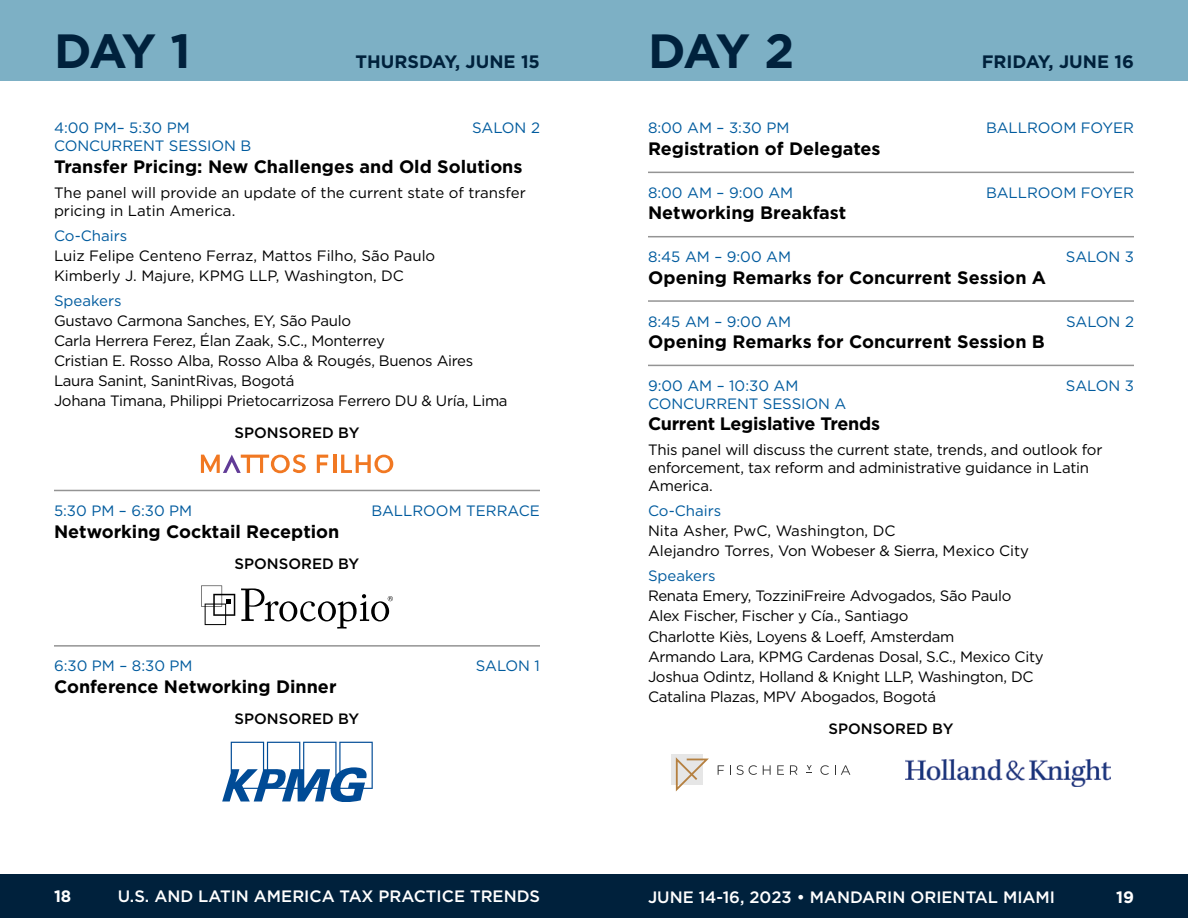
<style>
.page{position:relative;width:1188px;height:918px;background:#fff}
.page>*{position:absolute;margin:0;border:0;box-sizing:border-box;transform-origin:0 0}
.t1{font:700 48px "Gotham";letter-spacing:-.08em;color:#00213c}
.t2{font:700 18px "Gotham";color:#000}
.t3{font:700 18px "Gotham";color:#00213c}
.t4{font:700 18px "Gotham";letter-spacing:-.02em;color:#000}
.t5{font:500 16.5px "Gotham";color:#fff}
.t6{font:700 16.5px "Gotham";color:#fff}
.t7{font:15px/20.1px "Gotham";letter-spacing:-.02em;color:#000}
.t8{font:15px "Gotham";color:#005b9e}
.t9{font:15px/20.1px "Gotham";color:#000}
.t10{font:500 15px "Gotham";color:#000}
</style>
<div class="page">
<div style="left:594px;top:0;width:594px;height:81px;background:#7db0c5"></div>
<div style="left:594px;top:874px;width:594px;height:44px;background:#00213c"></div>
<div style="left:0;top:874px;width:594px;height:44px;background:#00213c"></div>
<div style="left:0;top:0;width:594px;height:81px;background:#7db0c5"></div>
<svg style="left:317px;top:455px;width:11px;height:18px"></svg>
<hr style="left:333px;top:455px;width:3px;height:18px;background:#f17822">
<svg style="left:341px;top:455px;width:52px;height:18px"></svg>
<svg style="left:201px;top:454px;width:105px;height:19px"></svg>
<hr style="left:54px;top:490px;width:486px;height:1px;background:#949494">
<svg style="left:201px;top:586px;width:34px;height:39px"></svg>
<svg style="left:241px;top:588px;width:152px;height:41px"></svg>
<hr style="left:54px;top:645px;width:486px;height:2px;background:#949494">
<svg style="left:222px;top:742px;width:151px;height:60px"></svg>
<hr style="left:648px;top:172px;width:486px;height:1px;background:#949494">
<hr style="left:648px;top:236px;width:486px;height:1px;background:#949494">
<hr style="left:648px;top:300px;width:486px;height:2px;background:#949494">
<hr style="left:648px;top:365px;width:486px;height:1px;background:#949494">
<svg style="left:671px;top:755px;width:31px;height:30px"></svg>
<svg style="left:676px;top:757px;width:33px;height:34px"></svg>
<svg style="left:718px;top:765px;width:6px;height:10px"></svg>
<svg style="left:737px;top:765px;width:20px;height:10px"></svg>
<svg style="left:763px;top:765px;width:8px;height:10px"></svg>
<svg style="left:777px;top:765px;width:7px;height:10px"></svg>
<svg style="left:790px;top:765px;width:7px;height:10px"></svg>
<svg style="left:820px;top:765px;width:9px;height:10px"></svg>
<svg style="left:835px;top:765px;width:15px;height:10px"></svg>
<svg style="left:806px;top:765px;width:6px;height:8px"></svg>
<img style="left:905px;top:759px;width:206px;height:27px">
<h1 class="t1" style="left:54px;top:19px;width:138px">DAY 1</h1>
<p class="t3" style="left:356px;top:49px;width:186px">THURSDAY, JUNE 15</p>
<p class="t8" style="left:54px;top:119px;width:137px">4:00 PM– 5:30 PM</p>
<p class="t8" style="left:472px;top:119px;width:69px">SALON 2</p>
<p class="t8" style="left:54px;top:137px;width:199px">CONCURRENT SESSION B</p>
<p class="t2" style="left:54px;top:155px;width:470px">Transfer Pricing: New Challenges and Old Solutions</p>
<p class="t9" style="left:54px;top:183px;width:473px;line-height:18px">The panel will provide an update of the current state of transfer pricing in Latin America.</p>
<p class="t8" style="left:54px;top:226px;width:75px">Co-Chairs</p>
<p class="t9" style="left:54px;top:245px;width:383px">Luiz Felipe Centeno Ferraz, Mattos Filho, São Paulo<br>Kimberly J. Majure, KPMG LLP, Washington, DC</p>
<p class="t8" style="left:54px;top:291px;width:69px">Speakers</p>
<p class="t7" style="left:54px;top:310px;width:455px">Gustavo Carmona Sanches, EY, São Paulo<br>Carla Herrera Ferez, Élan Zaak, S.C., Monterrey<br>Cristian E. Rosso Alba, Rosso Alba &amp; Rougés, Buenos Aires Laura Sanint, SanintRivas, Bogotá<br>Johana Timana, Philippi Prietocarrizosa Ferrero DU &amp; Uría, Lima</p>
<p class="t10" style="left:235px;top:423px;width:126px">SPONSORED BY</p>
<p class="t8" style="left:54px;top:501px;width:140px">5:30 PM – 6:30 PM</p>
<p class="t8" style="left:371px;top:501px;width:170px">BALLROOM TERRACE</p>
<p class="t2" style="left:54px;top:519px;width:287px">Networking Cocktail Reception</p>
<p class="t10" style="left:235px;top:554px;width:126px">SPONSORED BY</p>
<p class="t8" style="left:54px;top:656px;width:140px">6:30 PM – 8:30 PM</p>
<p class="t8" style="left:476px;top:656px;width:66px">SALON 1</p>
<p class="t2" style="left:54px;top:675px;width:284px">Conference Networking Dinner</p>
<p class="t10" style="left:235px;top:709px;width:126px">SPONSORED BY</p>
<h1 class="t1" style="left:648px;top:19px;width:148px">DAY 2</h1>
<p class="t3" style="left:982px;top:49px;width:154px">FRIDAY, JUNE 16</p>
<p class="t8" style="left:648px;top:119px;width:143px">8:00 AM – 3:30 PM</p>
<p class="t8" style="left:986px;top:119px;width:149px">BALLROOM FOYER</p>
<p class="t2" style="left:648px;top:137px;width:234px">Registration of Delegates</p>
<p class="t8" style="left:648px;top:183px;width:147px">8:00 AM – 9:00 AM</p>
<p class="t8" style="left:986px;top:183px;width:149px">BALLROOM FOYER</p>
<p class="t2" style="left:648px;top:201px;width:200px">Networking Breakfast</p>
<p class="t8" style="left:648px;top:247px;width:145px">8:45 AM – 9:00 AM</p>
<p class="t8" style="left:1066px;top:247px;width:70px">SALON 3</p>
<p class="t2" style="left:648px;top:265px;width:400px">Opening Remarks for Concurrent Session A</p>
<p class="t8" style="left:648px;top:312px;width:145px">8:45 AM – 9:00 AM</p>
<p class="t8" style="left:1066px;top:312px;width:69px">SALON 2</p>
<p class="t2" style="left:648px;top:330px;width:398px">Opening Remarks for Concurrent Session B</p>
<p class="t8" style="left:648px;top:376px;width:152px">9:00 AM – 10:30 AM</p>
<p class="t8" style="left:1066px;top:376px;width:70px">SALON 3</p>
<p class="t8" style="left:648px;top:394px;width:200px">CONCURRENT SESSION A</p>
<p class="t4" style="left:648px;top:412px;width:234px">Current Legislative Trends</p>
<p class="t7" style="left:648px;top:441px;width:456px;line-height:18px">This panel will discuss the current state, trends, and outlook for enforcement, tax reform and administrative guidance in Latin<br>America.</p>
<p class="t8" style="left:648px;top:501px;width:75px">Co-Chairs</p>
<p class="t9" style="left:648px;top:520px;width:383px">Nita Asher, PwC, Washington, DC<br>Alejandro Torres, Von Wobeser &amp; Sierra, Mexico City</p>
<p class="t8" style="left:648px;top:566px;width:69px">Speakers</p>
<p class="t7" style="left:648px;top:586px;width:397px">Renata Emery, TozziniFreire Advogados, São Paulo Alex Fischer, Fischer y Cía., Santiago<br>Charlotte Kiès, Loyens &amp; Loeff, Amsterdam<br>Armando Lara, KPMG Cardenas Dosal, S.C., Mexico City Joshua Odintz, Holland &amp; Knight LLP, Washington, DC Catalina Plazas, MPV Abogados, Bogotá</p>
<p class="t10" style="left:829px;top:718px;width:126px">SPONSORED BY</p>
<p class="t6" style="left:54px;top:885px;width:19px">18</p>
<p class="t5" style="left:118px;top:886px;width:424px">U.S. AND LATIN AMERICA TAX PRACTICE TRENDS</p>
<p class="t5" style="left:648px;top:886px;width:409px">JUNE 14-16, 2023 • MANDARIN ORIENTAL MIAMI</p>
<p class="t6" style="left:1116px;top:886px;width:19px">19</p>
</div>
